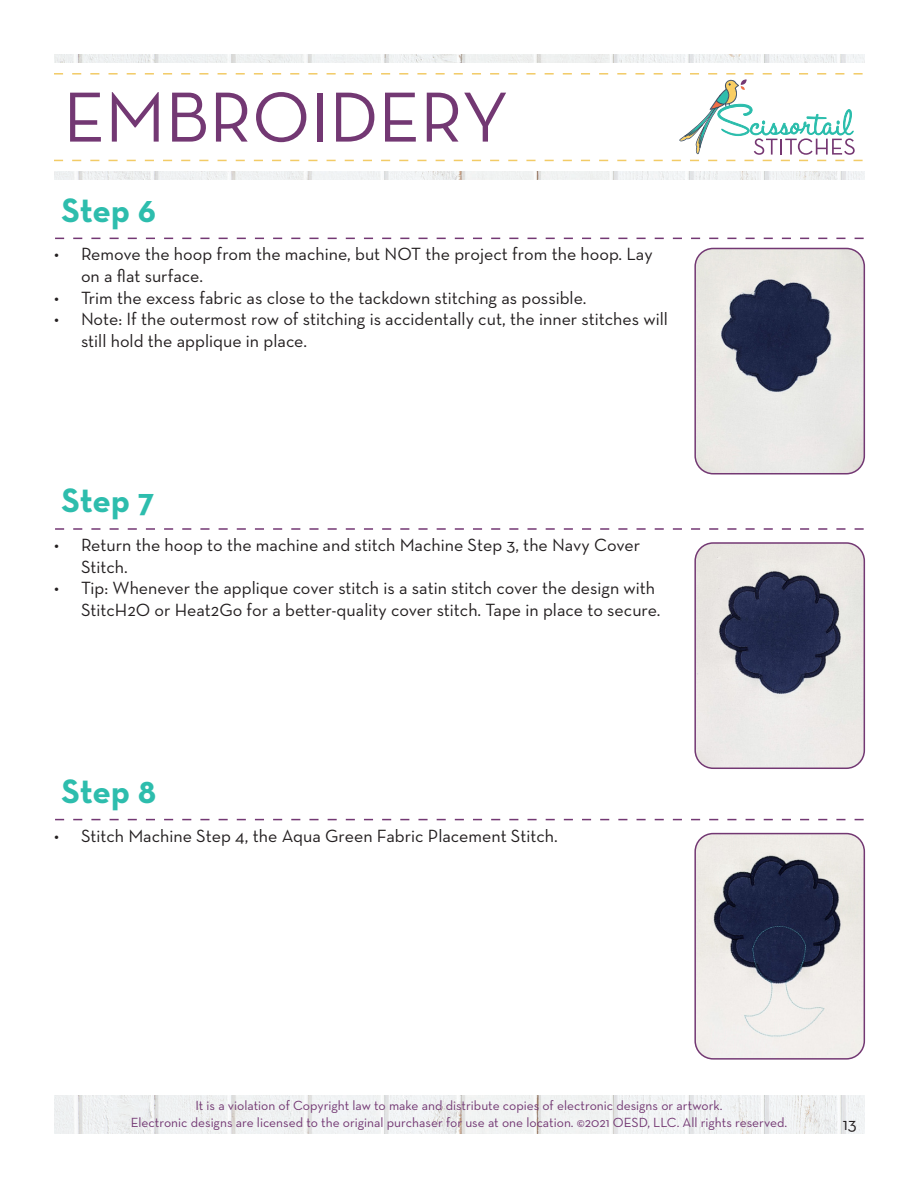
<style>
.page{position:relative;width:918px;height:1188px;background:#fff}
.page>*{position:absolute;margin:0;border:0;box-sizing:border-box;transform-origin:0 0}
.t1{font:72px "Neutra Text";color:#733873}
.t2{font:700 34.5px "Neutra Text";letter-spacing:-.01em;color:#2dbdad}
.t3{font:18px/21.6px "Neutra Text";color:#231f20}
.t4{font:13.5px "Neutra Text";color:#733873}
</style>
<div class="page">
<img style="left:54px;top:1096px;width:810px;height:38px">
<img style="left:54px;top:54px;width:810px;height:126px">
<div style="left:29px;top:63px;width:863px;height:108px;background:#fff"></div>
<svg style="left:54px;top:73px;width:809px;height:88px"></svg>
<svg style="left:55px;top:238px;width:809px;height:1px"></svg>
<img style="left:697px;top:248px;width:167px;height:226px">
<div style="left:694px;top:248px;width:171px;height:226px;border:2px solid #733873;border-radius:18px"></div>
<svg style="left:55px;top:528px;width:809px;height:2px"></svg>
<img style="left:697px;top:545px;width:167px;height:223px">
<div style="left:694px;top:542px;width:171px;height:227px;border:2px solid #733873;border-radius:18px"></div>
<svg style="left:55px;top:819px;width:809px;height:1px"></svg>
<img style="left:697px;top:834px;width:167px;height:223px">
<div style="left:694px;top:833px;width:171px;height:227px;border:2px solid #733873;border-radius:18px"></div>
<p class="t1" style="left:63px;top:73px;width:447px">EMBROIDERY</p>
<p class="t2" style="left:62px;top:188px;width:96px">Step 6</p>
<p class="t3" style="left:81px;top:243px;width:573px;text-indent:-27px">• Remove the hoop from the machine, but NOT the project from the hoop. Lay on a flat surface.</p>
<p class="t3" style="left:54px;top:286px;width:534px">• Trim the excess fabric as close to the tackdown stitching as possible.</p>
<p class="t3" style="left:81px;top:308px;width:588px;text-indent:-27px">• Note: If the outermost row of stitching is accidentally cut, the inner stitches will still hold the applique in place.</p>
<p class="t2" style="left:62px;top:479px;width:94px">Step 7</p>
<p class="t3" style="left:81px;top:534px;width:561px;text-indent:-27px">• Return the hoop to the machine and stitch Machine Step 3, the Navy Cover<br>Stitch.</p>
<p class="t3" style="left:54px;top:577px;width:608px;text-align:right">• Tip: Whenever the applique cover stitch is a satin stitch cover the design with<br>StitcH2O or Heat2Go for a better-quality cover stitch. Tape in place to secure.</p>
<p class="t2" style="left:62px;top:770px;width:96px">Step 8</p>
<p class="t3" style="left:54px;top:824px;width:505px">• Stitch Machine Step 4, the Aqua Green Fabric Placement Stitch.</p>
<p class="t4" style="left:195px;top:1098px;width:529px">It is a violation of Copyright law to make and distribute copies of electronic designs or artwork.</p>
<p class="t4" style="left:131px;top:1114px;width:658px">Electronic designs are licensed to the original purchaser for use at one location. ©2021 OESD, LLC. All rights reserved.</p>
<p class="t3" style="left:843px;top:1113px;width:16px">13</p>
</div>
